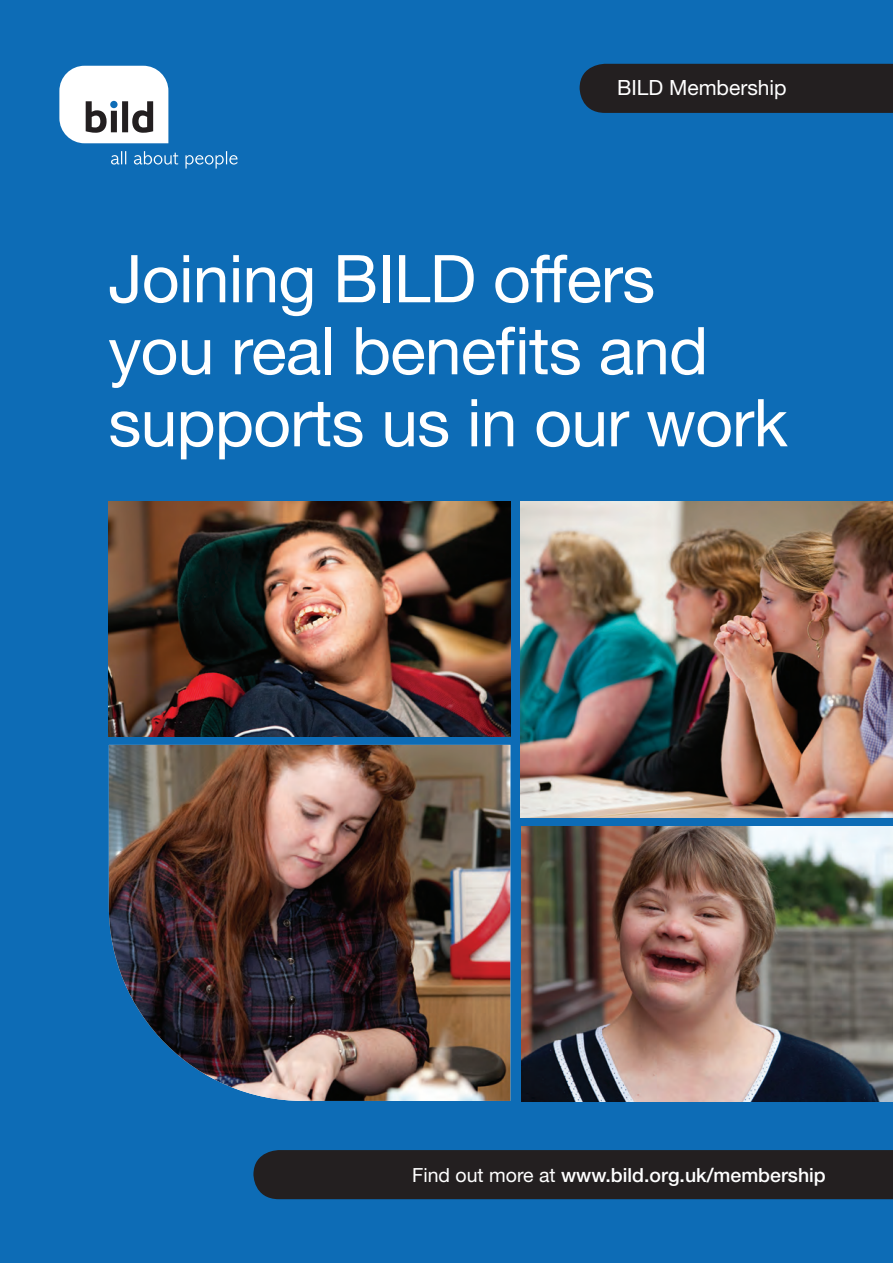
<style>
.page{position:relative;width:893px;height:1263px;background:#0d6cb6}
.page>*{position:absolute;margin:0;border:0;box-sizing:border-box;transform-origin:0 0}
.t1{font:66px/72px "Helvetica Neue LT Std";letter-spacing:-.01em;color:#fff}
.t2{font:21px "Helvetica Neue LT Std";color:#fff}
.t3{font:500 19.5px "Helvetica Neue LT";color:#fff}
.s1{font-family:"Helvetica Neue LT Std";font-weight:400}
</style>
<div class="page">
<img style="left:521px;top:502px;width:372px;height:315px">
<img style="left:521px;top:827px;width:372px;height:274px">
<div style="left:253px;top:1150px;width:640px;height:49px;background:#231f20"></div>
<svg style="left:111px;top:151px;width:127px;height:18px"></svg>
<svg style="left:59px;top:66px;width:109px;height:77px;background:#d5dade"></svg>
<div style="left:580px;top:64px;width:313px;height:49px;background:#231f20"></div>
<img style="left:109px;top:745px;width:401px;height:356px">
<img style="left:109px;top:502px;width:401px;height:234px">
<p class="t2" style="left:617px;top:75px;width:171px">BILD Membership</p>
<p class="t1" style="left:108px;top:242px;width:681px">Joining BILD offers<br>you real benefits and supports us in our work</p>
<p class="t3" style="left:412px;top:1163px;width:415px"><span class="s1">Find out more at</span> www.bild.org.uk/membership</p>
</div>
